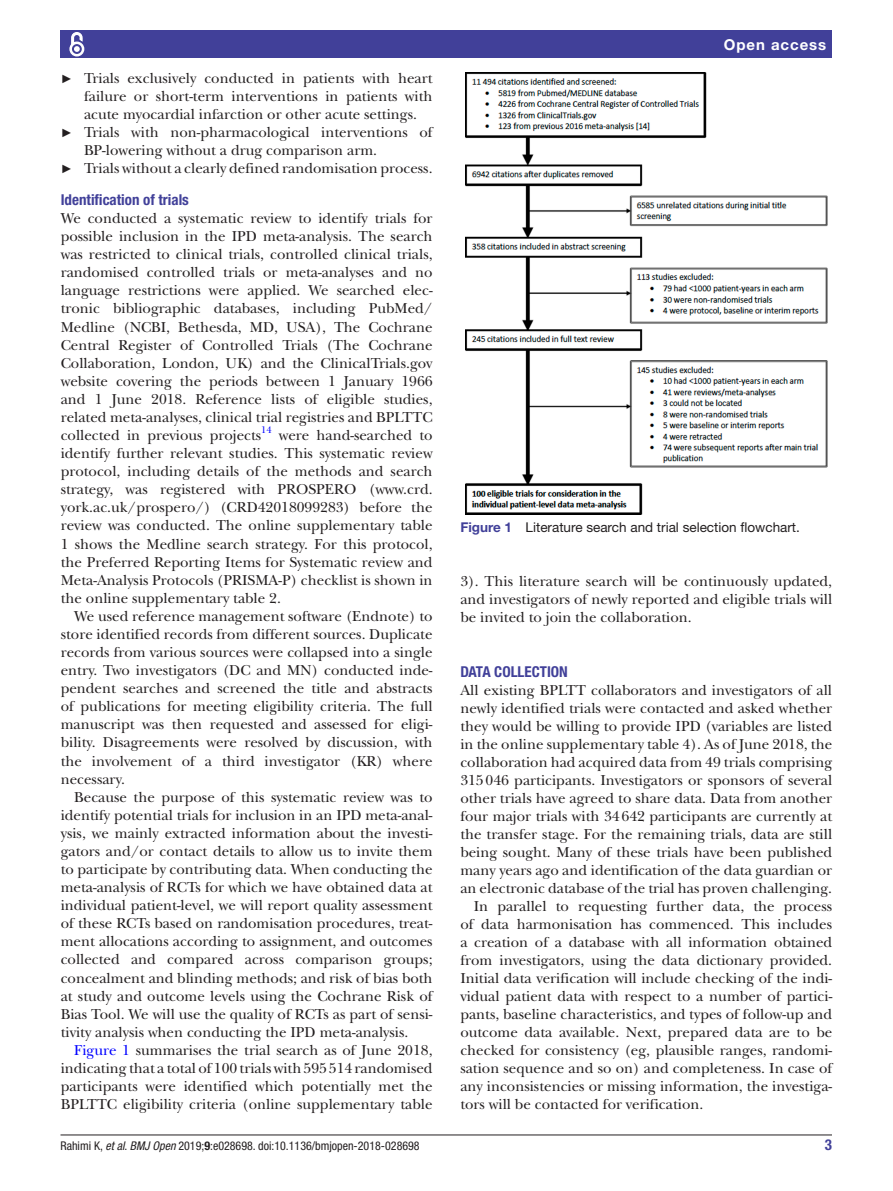
<style>
.page{position:relative;width:893px;height:1191px;background:#fff}
.page>*{position:absolute;margin:0;border:0;box-sizing:border-box;transform-origin:0 0}
.t1{font:15px/18.1px "New Baskerville";color:#231f20;text-align:justify}
.t2{font:700 condensed 15px "Helvetica Neue LT Std";color:#414099}
.t3{font:700 15px "Helvetica Neue LT Std";letter-spacing:.065em;color:#fff}
.t4{font:13.5px "Helvetica Neue LT Std";color:#231f20}
.t5{font:condensed 12px "Helvetica Neue LT Std";color:#231f20}
.t6{font:9.9px "New Baskerville";color:#00f}
.s1{font-family:"Arial";font-size:12px}
.s2{color:#00f}
.s3{font-weight:700;color:#414099}
.s4{font-style:italic}
.s5{font-weight:700}
</style>
<div class="page">
<hr style="left:61px;top:1134px;width:771px;height:1px;background:#231f20">
<div style="left:61px;top:31px;width:771px;height:27px;background:#414099"></div>
<svg style="left:69px;top:32px;width:16px;height:25px"></svg>
<img style="left:466px;top:73px;width:361px;height:441px">
<p class="t1" style="left:61px;top:69px;width:373px"><span class="s1">►</span> Trials exclusively conducted in patients with heart</p>
<p class="t1" style="left:84px;top:87px;width:350px">failure or short-term interventions in patients with</p>
<p class="t1" style="left:84px;top:105px;width:335px">acute myocardial infarction or other acute settings.</p>
<p class="t1" style="left:61px;top:123px;width:373px"><span class="s1">►</span> Trials with non-pharmacological interventions of</p>
<p class="t1" style="left:84px;top:141px;width:295px">BP-lowering without a drug comparison arm.</p>
<p class="t1" style="left:61px;top:160px;width:373px"><span class="s1">►</span> Trials without a clearly defined randomisation process.</p>
<p class="t2" style="left:61px;top:191px;width:130px">Identification of trials</p>
<p class="t1" style="left:61px;top:209px;width:373px">We conducted a systematic review to identify trials for possible inclusion in the IPD meta-analysis. The search was restricted to clinical trials, controlled clinical trials, randomised controlled trials or meta-analyses and no language restrictions were applied. We searched elec&shy;tronic bibliographic databases, including PubMed/ Medline (NCBI, Bethesda, MD, USA), The Cochrane Central Register of Controlled Trials (The Cochrane Collaboration, London, UK) and the ClinicalTrials.gov website covering the periods between 1 January 1966 and 1 June 2018. Reference lists of eligible studies, related meta-analyses, clinical trial registries and BPLTTC collected in previous projects</p>
<p class="t6" style="left:261px;top:424px;width:12px">14</p>
<p class="t1" style="left:61px;top:426px;width:373px;text-indent:218px">were hand-searched to identify further relevant studies. This systematic review protocol, including details of the methods and search strategy, was registered with PROSPERO (www.crd. york.ac.uk/prospero/) (CRD42018099283) before the review was conducted. The online supplementary table 1 shows the Medline search strategy. For this protocol, the Preferred Reporting Items for Systematic review and Meta-Analysis Protocols (PRISMA-P) checklist is shown in the online supplementary table 2.</p>
<p class="t1" style="left:61px;top:607px;width:373px;text-indent:13px">We used reference management software (Endnote) to store identified records from different sources. Duplicate records from various sources were collapsed into a single entry. Two investigators (DC and MN) conducted inde&shy;pendent searches and screened the title and abstracts of publications for meeting eligibility criteria. The full manuscript was then requested and assessed for eligi&shy;bility. Disagreements were resolved by discussion, with the involvement of a third investigator (KR) where necessary.</p>
<p class="t1" style="left:61px;top:788px;width:373px;text-indent:13px">Because the purpose of this systematic review was to identify potential trials for inclusion in an IPD meta-anal&shy;ysis, we mainly extracted information about the investi&shy;gators and/or contact details to allow us to invite them to participate by contributing data. When conducting the meta-analysis of RCTs for which we have obtained data at individual patient-level, we will report quality assessment of these RCTs based on randomisation procedures, treat&shy;ment allocations according to assignment, and outcomes collected and compared across comparison groups; concealment and blinding methods; and risk of bias both at study and outcome levels using the Cochrane Risk of Bias Tool. We will use the quality of RCTs as part of sensi&shy;tivity analysis when conducting the IPD meta-analysis.</p>
<p class="t1" style="left:61px;top:1041px;width:373px;text-indent:13px"><span class="s2">Figure 1</span> summarises the trial search as of June 2018, indicating that a total of 100 trials with 595514 randomised participants were identified which potentially met the BPLTTC eligibility criteria (online supplementary table</p>
<p class="t3" style="left:724px;top:35px;width:104px">Open access</p>
<p class="t4" style="left:460px;top:519px;width:341px"><span class="s3">Figure 1</span> Literature search and trial selection flowchart.</p>
<p class="t1" style="left:460px;top:572px;width:373px">3). This literature search will be continuously updated, and investigators of newly reported and eligible trials will be invited to join the collaboration.</p>
<p class="t2" style="left:460px;top:663px;width:109px">Data collection</p>
<p class="t1" style="left:460px;top:681px;width:373px">All existing BPLTT collaborators and investigators of all</p>
<p class="t1" style="left:460px;top:699px;width:373px">newly identified trials were contacted and asked whether</p>
<p class="t1" style="left:460px;top:717px;width:373px">they would be willing to provide IPD (variables are listed</p>
<p class="t1" style="left:460px;top:735px;width:373px">in the online supplementary table 4). As of June 2018, the</p>
<p class="t1" style="left:460px;top:753px;width:373px">collaboration had acquired data from 49 trials comprising</p>
<p class="t1" style="left:460px;top:771px;width:373px">315046 participants. Investigators or sponsors of several</p>
<p class="t1" style="left:460px;top:789px;width:373px">other trials have agreed to share data. Data from another</p>
<p class="t1" style="left:460px;top:807px;width:373px">four major trials with 34642 participants are currently at</p>
<p class="t1" style="left:460px;top:825px;width:373px">the transfer stage. For the remaining trials, data are still</p>
<p class="t1" style="left:460px;top:843px;width:373px">being sought. Many of these trials have been published</p>
<p class="t1" style="left:460px;top:861px;width:373px">many years ago and identification of the data guardian or</p>
<p class="t1" style="left:460px;top:879px;width:373px">an electronic database of the trial has proven challenging.</p>
<p class="t1" style="left:474px;top:897px;width:360px">In parallel to requesting further data, the process</p>
<p class="t1" style="left:460px;top:915px;width:373px">of data harmonisation has commenced. This includes</p>
<p class="t1" style="left:460px;top:933px;width:373px">a creation of a database with all information obtained</p>
<p class="t1" style="left:460px;top:951px;width:373px">from investigators, using the data dictionary provided.</p>
<p class="t1" style="left:460px;top:969px;width:373px">Initial data verification will include checking of the indi-</p>
<p class="t1" style="left:460px;top:987px;width:373px">vidual patient data with respect to a number of partici-</p>
<p class="t1" style="left:460px;top:1005px;width:373px">pants, baseline characteristics, and types of follow-up and</p>
<p class="t1" style="left:460px;top:1023px;width:373px">outcome data available. Next, prepared data are to be</p>
<p class="t1" style="left:460px;top:1041px;width:373px">checked for consistency (eg, plausible ranges, randomi-</p>
<p class="t1" style="left:460px;top:1059px;width:373px">sation sequence and so on) and completeness. In case of</p>
<p class="t1" style="left:460px;top:1077px;width:373px">any inconsistencies or missing information, the investiga-</p>
<p class="t1" style="left:460px;top:1095px;width:244px">tors will be contacted for verification.</p>
<p class="t5" style="left:61px;top:1138px;width:361px">Rahimi K, <span class="s4">et al</span>. <span class="s4">BMJ Open</span> 2019;<span class="s5">9</span>:e028698. doi:10.1136/bmjopen-2018-028698</p>
<p class="t2" style="left:825px;top:1135px;width:9px">3</p>
</div>
